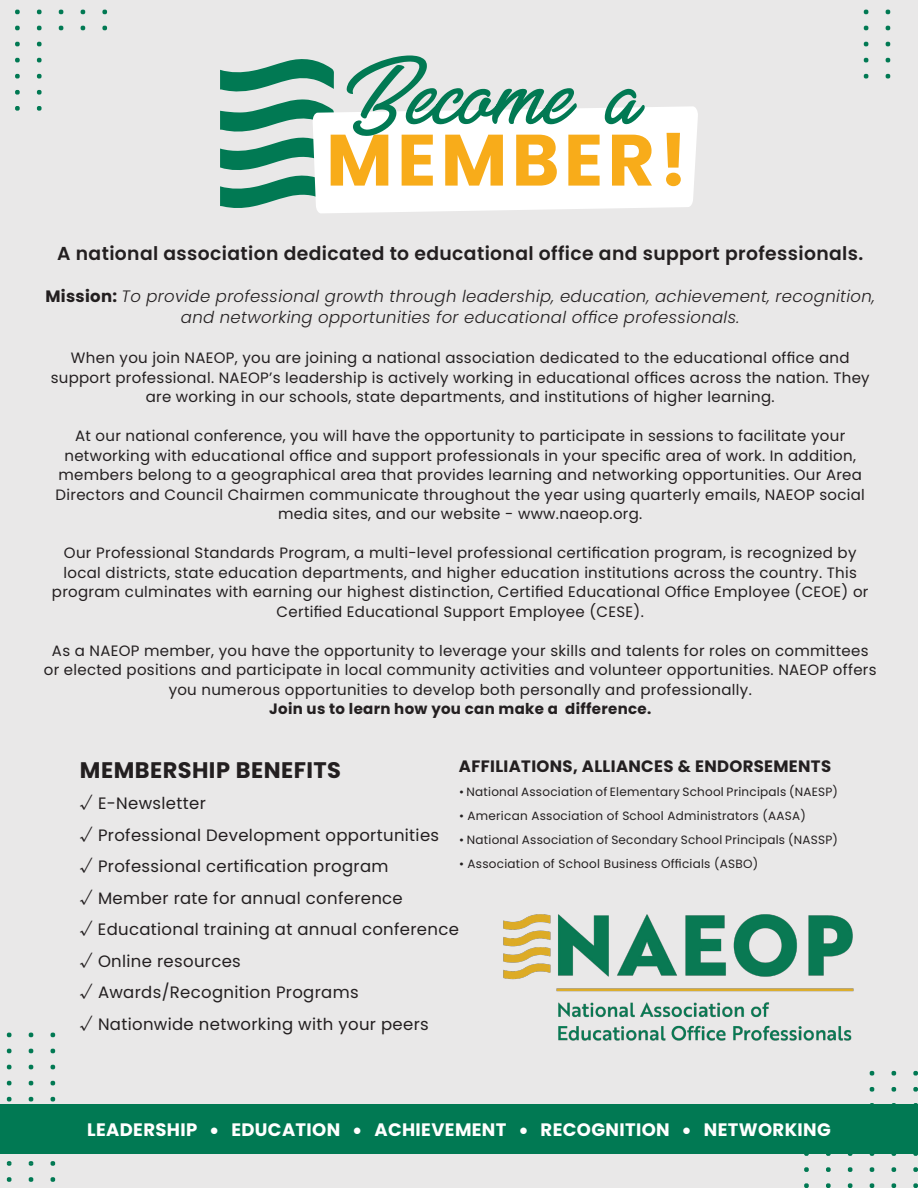
<style>
.page{position:relative;width:918px;height:1188px;background:#e9e8e8}
.page>*{position:absolute;margin:0;border:0;box-sizing:border-box;transform-origin:0 0}
.t1{font:700 22.5px "Poppins";letter-spacing:.02em;color:#231f20}
.t2{font:600 18.75px "Poppins";letter-spacing:.02em;color:#231f20}
.t3{font:700 18px "Poppins";letter-spacing:.02em;color:#fff}
.t4{font:16.5px "Poppins";letter-spacing:.02em;color:#231f20}
.t5{font:italic 300 16.5px/21px "Poppins";letter-spacing:.02em;color:#231f20;text-align:center}
.t6{font:700 16.5px "Poppins";letter-spacing:.02em;color:#231f20}
.t7{font:15px/19.5px "Poppins";letter-spacing:.02em;color:#231f20;text-align:center}
.t8{font:700 15px "Poppins";letter-spacing:.02em;color:#231f20}
.t9{font:12px "Poppins";letter-spacing:.02em;color:#231f20}
.s1{font-weight:700;font-style:normal}
</style>
<div class="page">
<div style="left:0;top:1104px;width:918px;height:50px;background:#017953"></div>
<svg style="left:6px;top:1033px;width:49px;height:4px"></svg>
<svg style="left:6px;top:1049px;width:49px;height:4px"></svg>
<svg style="left:6px;top:1065px;width:49px;height:4px"></svg>
<svg style="left:6px;top:1081px;width:49px;height:4px"></svg>
<svg style="left:6px;top:1097px;width:49px;height:4px"></svg>
<svg style="left:51px;top:1161px;width:4px;height:5px"></svg>
<svg style="left:29px;top:1161px;width:4px;height:5px"></svg>
<svg style="left:7px;top:1161px;width:4px;height:5px"></svg>
<svg style="left:6px;top:1177px;width:49px;height:5px"></svg>
<svg style="left:864px;top:10px;width:26px;height:4px"></svg>
<svg style="left:864px;top:26px;width:26px;height:4px"></svg>
<svg style="left:864px;top:42px;width:26px;height:4px"></svg>
<svg style="left:864px;top:58px;width:26px;height:4px"></svg>
<svg style="left:864px;top:74px;width:26px;height:5px"></svg>
<svg style="left:870px;top:1071px;width:48px;height:5px"></svg>
<svg style="left:870px;top:1087px;width:48px;height:5px"></svg>
<svg style="left:870px;top:1103px;width:48px;height:1px"></svg>
<svg style="left:804px;top:1154px;width:114px;height:2px"></svg>
<svg style="left:804px;top:1167px;width:114px;height:5px"></svg>
<svg style="left:804px;top:1183px;width:114px;height:5px"></svg>
<svg style="left:15px;top:106px;width:27px;height:5px"></svg>
<svg style="left:15px;top:90px;width:27px;height:5px"></svg>
<svg style="left:15px;top:74px;width:27px;height:5px"></svg>
<svg style="left:15px;top:58px;width:27px;height:4px"></svg>
<svg style="left:15px;top:42px;width:27px;height:4px"></svg>
<svg style="left:15px;top:26px;width:92px;height:4px"></svg>
<svg style="left:15px;top:10px;width:92px;height:4px"></svg>
<img style="left:503px;top:914px;width:351px;height:127px">
<svg style="left:220px;top:55px;width:478px;height:158px"></svg>
<p class="t2" style="left:57px;top:242px;width:808px">A national association dedicated to educational office and support professionals.</p>
<p class="t5" style="left:45px;top:286px;width:831px"><span class="s1">Mission:</span> To provide professional growth through leadership, education, achievement, recognition, and networking opportunities for educational office professionals.</p>
<p class="t7" style="left:51px;top:348px;width:821px">When you join NAEOP, you are joining a national association dedicated to the educational office and support professional. NAEOP’s leadership is actively working in educational offices across the nation. They are working in our schools, state departments, and institutions of higher learning.</p>
<p class="t7" style="left:56px;top:426px;width:811px">At our national conference, you will have the opportunity to participate in sessions to facilitate your networking with educational office and support professionals in your specific area of work. In addition, members belong to a geographical area that provides learning and networking opportunities. Our Area Directors and Council Chairmen communicate throughout the year using quarterly emails, NAEOP social media sites, and our website - www.naeop.org.</p>
<p class="t7" style="left:52px;top:543px;width:818px">Our Professional Standards Program, a multi-level professional certification program, is recognized by local districts, state education departments, and higher education institutions across the country. This program culminates with earning our highest distinction, Certified Educational Office Employee (CEOE) or Certified Educational Support Employee (CESE).</p>
<p class="t7" style="left:44px;top:641px;width:834px">As a NAEOP member, you have the opportunity to leverage your skills and talents for roles on committees or elected positions and participate in local community activities and volunteer opportunities. NAEOP offers you numerous opportunities to develop both personally and professionally.</p>
<p class="t8" style="left:269px;top:700px;width:384px">Join us to learn how you can make a difference.</p>
<p class="t6" style="left:459px;top:756px;width:374px">AFFILIATIONS, ALLIANCES &amp; ENDORSEMENTS</p>
<p class="t9" style="left:459px;top:784px;width:381px">• National Association of Elementary School Principals (NAESP)</p>
<p class="t9" style="left:459px;top:808px;width:348px">• American Association of School Administrators (AASA)</p>
<p class="t9" style="left:459px;top:832px;width:381px">• National Association of Secondary School Principals (NASSP)</p>
<p class="t9" style="left:459px;top:856px;width:301px">• Association of School Business Officials (ASBO)</p>
<p class="t1" style="left:80px;top:757px;width:263px">MEMBERSHIP BENEFITS</p>
<p class="t4" style="left:80px;top:794px;width:127px">√ E-Newsletter</p>
<p class="t4" style="left:80px;top:825px;width:361px">√ Professional Development opportunities</p>
<p class="t4" style="left:80px;top:857px;width:310px">√ Professional certification program</p>
<p class="t4" style="left:80px;top:888px;width:324px">√ Member rate for annual conference</p>
<p class="t4" style="left:80px;top:920px;width:381px">√ Educational training at annual conference</p>
<p class="t4" style="left:80px;top:951px;width:162px">√ Online resources</p>
<p class="t4" style="left:80px;top:983px;width:280px">√ Awards/Recognition Programs</p>
<p class="t4" style="left:80px;top:1014px;width:350px">√ Nationwide networking with your peers</p>
<p class="t3" style="left:87px;top:1119px;width:745px">LEADERSHIP • EDUCATION • ACHIEVEMENT • RECOGNITION • NETWORKING</p>
</div>
